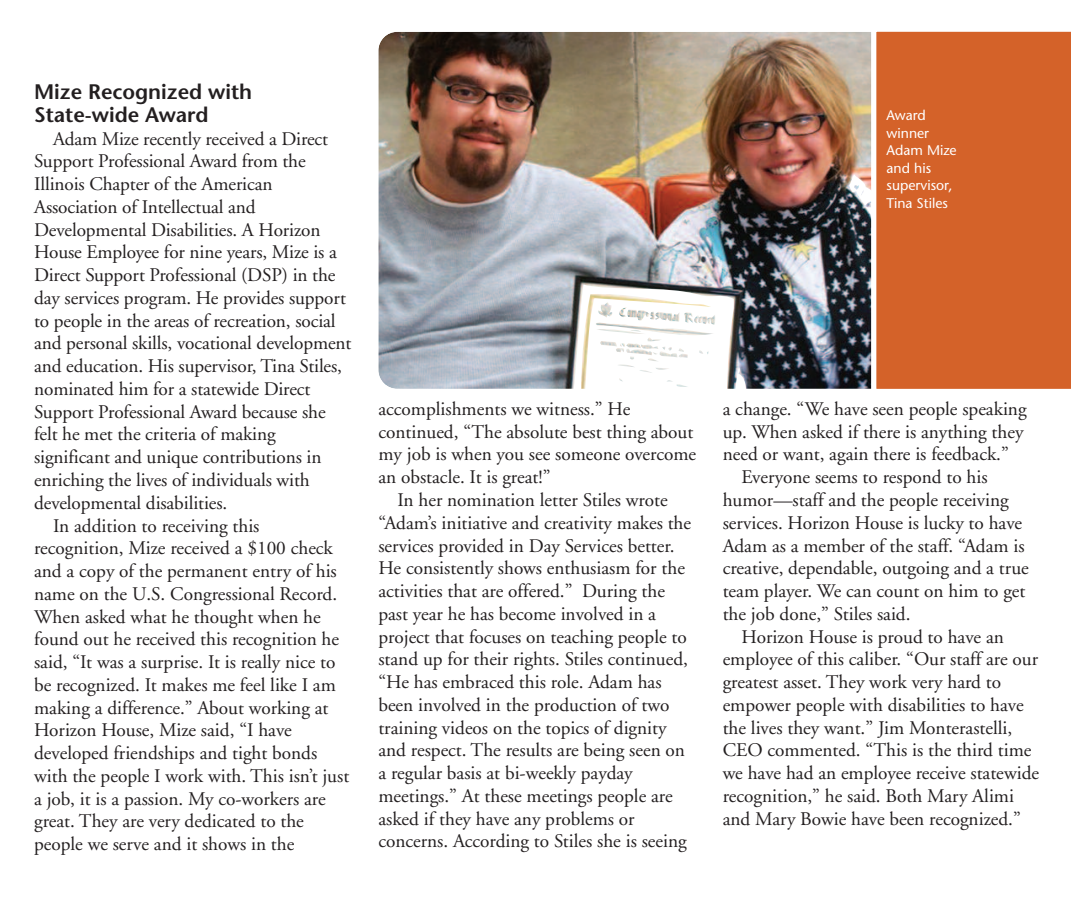
<style>
.page{position:relative;width:1071px;height:908px;background:#fff}
.page>*{position:absolute;margin:0;border:0;box-sizing:border-box;transform-origin:0 0}
.t1{font:600 21px/22.8px "Stone Sans";color:#231f20}
.t2{font:19.25px/22.8px "Adobe Garamond";color:#231f20}
.t3{font:14px/17.5px "Stone Sans";color:#fff}
</style>
<div class="page">
<img style="left:378px;top:32px;width:493px;height:357px">
<div style="left:871px;top:31px;width:199px;height:358px;background:#d46229"></div>
<p class="t1" style="left:34px;top:83px;width:219px">Mize Recognized with<br>State-wide Award</p>
<p class="t2" style="left:53px;top:129px;width:276px">Adam Mize recently received a Direct</p>
<p class="t2" style="left:34px;top:152px;width:273px">Support Professional Award from the</p>
<p class="t2" style="left:34px;top:174px;width:240px">Illinois Chapter of the American</p>
<p class="t2" style="left:34px;top:197px;width:223px">Association of Intellectual and</p>
<p class="t2" style="left:34px;top:220px;width:288px">Developmental Disabilities. A Horizon</p>
<p class="t2" style="left:34px;top:243px;width:304px">House Employee for nine years, Mize is a</p>
<p class="t2" style="left:34px;top:265px;width:303px">Direct Support Professional (DSP) in the</p>
<p class="t2" style="left:34px;top:288px;width:313px">day services program. He provides support</p>
<p class="t2" style="left:34px;top:311px;width:303px">to people in the areas of recreation, social</p>
<p class="t2" style="left:34px;top:334px;width:319px">and personal skills, vocational development</p>
<p class="t2" style="left:34px;top:356px;width:309px">and education. His supervisor, Tina Stiles,</p>
<p class="t2" style="left:34px;top:379px;width:278px">nominated him for a statewide Direct</p>
<p class="t2" style="left:34px;top:402px;width:293px">Support Professional Award because she</p>
<p class="t2" style="left:34px;top:425px;width:243px">felt he met the criteria of making</p>
<p class="t2" style="left:34px;top:447px;width:289px">significant and unique contributions in</p>
<p class="t2" style="left:34px;top:470px;width:277px">enriching the lives of individuals with</p>
<p class="t2" style="left:34px;top:493px;width:195px">developmental disabilities.</p>
<p class="t2" style="left:53px;top:516px;width:208px">In addition to receiving this</p>
<p class="t2" style="left:34px;top:538px;width:300px">recognition, Mize received a $100 check</p>
<p class="t2" style="left:34px;top:561px;width:304px">and a copy of the permanent entry of his</p>
<p class="t2" style="left:34px;top:584px;width:304px">name on the U.S. Congressional Record.</p>
<p class="t2" style="left:34px;top:607px;width:288px">When asked what he thought when he</p>
<p class="t2" style="left:34px;top:629px;width:306px">found out he received this recognition he</p>
<p class="t2" style="left:34px;top:652px;width:303px">said, “It was a surprise. It is really nice to</p>
<p class="t2" style="left:34px;top:675px;width:303px">be recognized. It makes me feel like I am</p>
<p class="t2" style="left:34px;top:698px;width:296px">making a difference.” About working at</p>
<p class="t2" style="left:34px;top:720px;width:259px">Horizon House, Mize said, “I have</p>
<p class="t2" style="left:34px;top:743px;width:285px">developed friendships and tight bonds</p>
<p class="t2" style="left:34px;top:766px;width:316px">with the people I work with. This isn’t just</p>
<p class="t2" style="left:34px;top:789px;width:293px">a job, it is a passion. My co-workers are</p>
<p class="t2" style="left:34px;top:811px;width:271px">great. They are very dedicated to the</p>
<p class="t2" style="left:34px;top:834px;width:262px">people we serve and it shows in the</p>
<p class="t3" style="left:886px;top:108px;width:72px">Award winner<br>Adam Mize and his supervisor,<br>Tina Stiles</p>
<p class="t2" style="left:378px;top:399px;width:319px">accomplishments we witness.” He continued, “The absolute best thing about my job is when you see someone overcome an obstacle. It is great!”</p>
<p class="t2" style="left:378px;top:490px;width:314px;text-indent:19px">In her nomination letter Stiles wrote “Adam’s initiative and creativity makes the services provided in Day Services better.<br>He consistently shows enthusiasm for the activities that are offered.” During the past year he has become involved in a project that focuses on teaching people to stand up for their rights. Stiles continued, “He has embraced this role. Adam has been involved in the production of two training videos on the topics of dignity and respect. The results are being seen on a regular basis at bi-weekly payday meetings.” At these meetings people are asked if they have any problems or concerns. According to Stiles she is seeing</p>
<p class="t2" style="left:722px;top:399px;width:305px">a change. “We have seen people speaking</p>
<p class="t2" style="left:722px;top:422px;width:302px">up. When asked if there is anything they</p>
<p class="t2" style="left:722px;top:445px;width:288px">need or want, again there is feedback.”</p>
<p class="t2" style="left:741px;top:467px;width:247px">Everyone seems to respond to his</p>
<p class="t2" style="left:722px;top:490px;width:287px">humor—staff and the people receiving</p>
<p class="t2" style="left:722px;top:513px;width:301px">services. Horizon House is lucky to have</p>
<p class="t2" style="left:722px;top:536px;width:303px">Adam as a member of the staff. “Adam is</p>
<p class="t2" style="left:722px;top:558px;width:307px">creative, dependable, outgoing and a true</p>
<p class="t2" style="left:722px;top:581px;width:304px">team player. We can count on him to get</p>
<p class="t2" style="left:722px;top:604px;width:189px">the job done,” Stiles said.</p>
<p class="t2" style="left:741px;top:627px;width:264px">Horizon House is proud to have an</p>
<p class="t2" style="left:722px;top:649px;width:317px">employee of this caliber. “Our staff are our</p>
<p class="t2" style="left:722px;top:672px;width:280px">greatest asset. They work very hard to</p>
<p class="t2" style="left:722px;top:695px;width:302px">empower people with disabilities to have</p>
<p class="t2" style="left:722px;top:718px;width:291px">the lives they want.” Jim Monterastelli,</p>
<p class="t2" style="left:722px;top:740px;width:310px">CEO commented. “This is the third time</p>
<p class="t2" style="left:722px;top:763px;width:318px">we have had an employee receive statewide</p>
<p class="t2" style="left:722px;top:786px;width:293px">recognition,” he said. Both Mary Alimi</p>
<p class="t2" style="left:722px;top:809px;width:299px">and Mary Bowie have been recognized.”</p>
</div>
